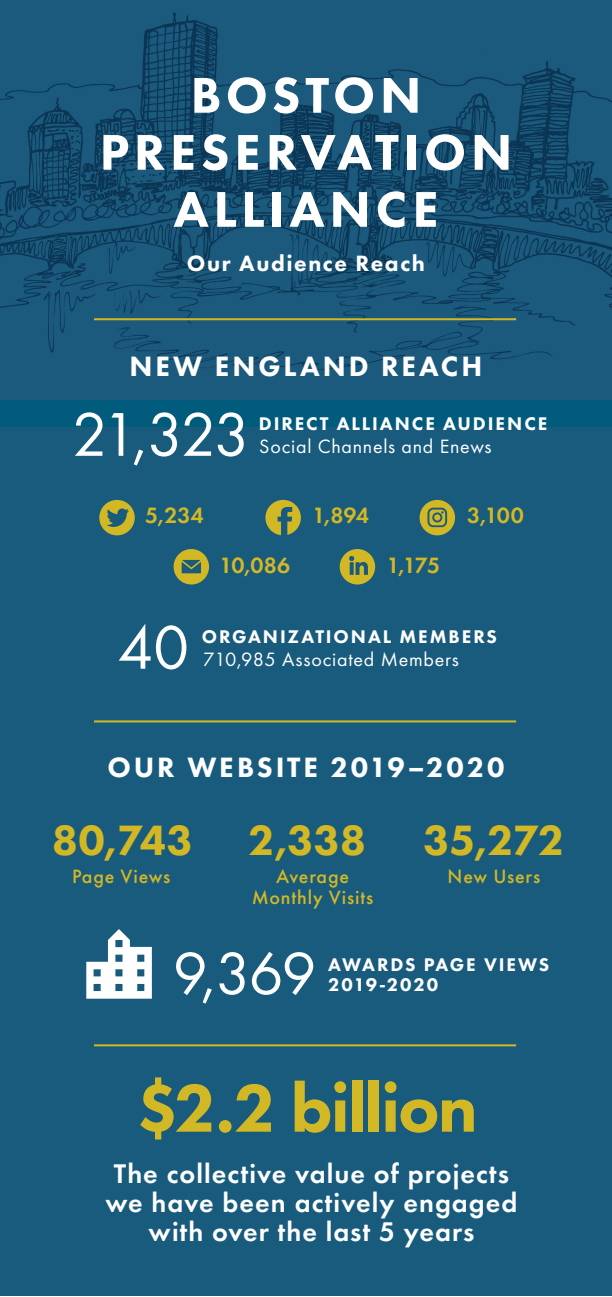
<style>
.page{position:relative;width:612px;height:1297px;background:#fff}
.page>*{position:absolute;margin:0;border:0;box-sizing:border-box;transform-origin:0 0}
.t1{font:800 70px "Futura PT";letter-spacing:-.03em;color:#d3b826}
.t2{font:64px "Futura PT";letter-spacing:-.045em;color:#fff}
.t3{font:62px "Futura PT";color:#fff}
.t4{font:800 52px/57px "Futura PT";letter-spacing:.09em;color:#fff;text-align:center}
.t5{font:800 44px "Futura PT";letter-spacing:-.015em;color:#d3b826}
.t6{font:800 29px "Futura PT";letter-spacing:.1em;color:#fff}
.t7{font:600 28px/29px "Futura PT";letter-spacing:.035em;color:#fff;text-align:center}
.t8{font:600 23px "Futura PT";letter-spacing:-.005em;color:#d3b826}
.t9{font:800 23px "Futura PT";letter-spacing:.07em;color:#fff}
.t10{font:20px "Futura PT";letter-spacing:.035em;color:#fff}
.t11{font:500 20px "Futura PT";letter-spacing:.04em;color:#d3b826}
.t12{font:800 19px/20px "Futura PT";letter-spacing:.1em;color:#fff}
</style>
<div class="page">
<div style="left:0;top:376px;width:612px;height:919px;background:#185b7d"></div>
<div style="left:0;top:0;width:612px;height:426px;background:#005b7d"></div>
<img style="left:0;top:0;width:612px;height:399px">
<svg style="left:420px;top:500px;width:35px;height:35px"></svg>
<svg style="left:340px;top:549px;width:35px;height:35px"></svg>
<svg style="left:99px;top:500px;width:36px;height:35px"></svg>
<svg style="left:265px;top:500px;width:36px;height:35px"></svg>
<svg style="left:86px;top:929px;width:66px;height:69px"></svg>
<svg style="left:174px;top:549px;width:35px;height:35px"></svg>
<hr style="left:94px;top:318px;width:422px;height:2px;background:#d3b826">
<hr style="left:94px;top:720px;width:422px;height:2px;background:#d3b826">
<hr style="left:94px;top:1044px;width:422px;height:2px;background:#d3b826">
<h3 class="t4" style="left:100px;top:66px;width:414px">BOSTON<br>PRESERVATION<br>ALLIANCE</h3>
<p class="t9" style="left:187px;top:248px;width:240px">Our Audience Reach</p>
<p class="t6" style="left:129px;top:348px;width:355px">NEW ENGLAND REACH</p>
<h2 class="t2" style="left:72px;top:396px;width:180px">21,323</h2>
<p class="t12" style="left:259px;top:413px;width:290px">DIRECT ALLIANCE AUDIENCE</p>
<p class="t10" style="left:259px;top:435px;width:234px">Social Channels and Enews</p>
<p class="t8" style="left:145px;top:501px;width:60px">5,234</p>
<p class="t8" style="left:313px;top:501px;width:58px">1,894</p>
<p class="t8" style="left:220px;top:550px;width:72px">10,086</p>
<p class="t8" style="left:387px;top:550px;width:55px">1,175</p>
<p class="t8" style="left:467px;top:501px;width:58px">3,100</p>
<h2 class="t2" style="left:117px;top:609px;width:73px">40</h2>
<p class="t12" style="left:202px;top:626px;width:297px">ORGANIZATIONAL MEMBERS</p>
<p class="t10" style="left:203px;top:647px;width:257px">710,985 Associated Members</p>
<p class="t6" style="left:107px;top:749px;width:399px">OUR WEBSITE 2019–2020</p>
<h3 class="t5" style="left:52px;top:812px;width:316px">80,743 2,338</h3>
<h3 class="t5" style="left:424px;top:812px;width:142px">35,272</h3>
<p class="t11" style="left:72px;top:864px;width:100px">Page Views</p>
<p class="t11" style="left:276px;top:864px;width:75px">Average</p>
<p class="t11" style="left:448px;top:864px;width:94px">New Users</p>
<p class="t11" style="left:252px;top:885px;width:123px">Monthly Visits</p>
<h3 class="t3" style="left:173px;top:936px;width:145px">9,369</h3>
<p class="t12" style="left:328px;top:953px;width:223px">AWARDS PAGE VIEWS<br>2019-2020</p>
<h1 class="t1" style="left:137px;top:1064px;width:343px">$2.2 billion</h1>
<p class="t7" style="left:105px;top:1158px;width:414px">The collective value of projects we have been actively engaged with over the last 5 years</p>
</div>
